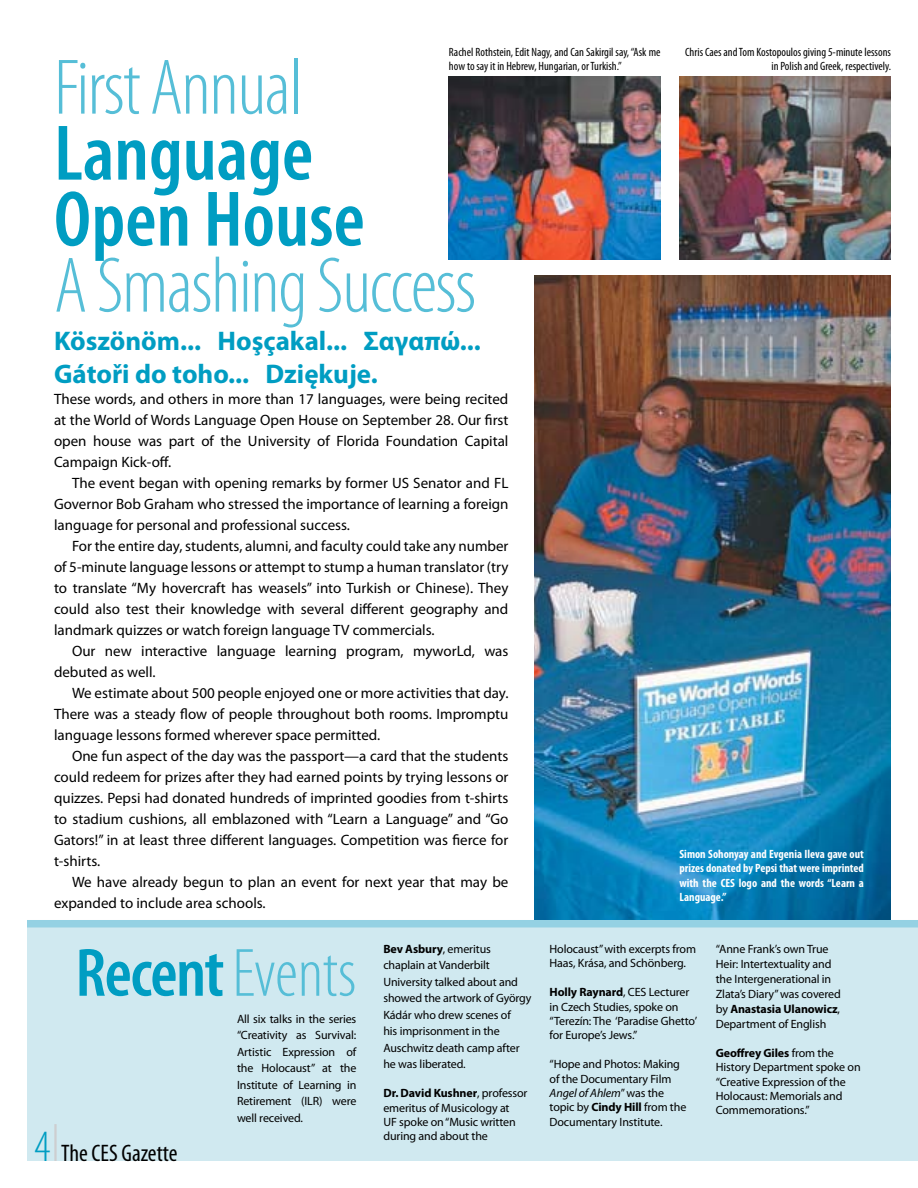
<style>
.page{position:relative;width:918px;height:1188px;background:#fff}
.page>*{position:absolute;margin:0;border:0;box-sizing:border-box;transform-origin:0 0}
.t1{font:300 condensed 79.5px "Myriad Pro";letter-spacing:-.02em;color:#56bed7}
.t2{font:600 condensed 79.5px/66px "Myriad Pro";color:#009dc2}
.t3{font:600 condensed 69px "Myriad Pro";letter-spacing:-.02em;color:#009dc2}
.t4{font:700 27px/33px "Myriad Pro";color:#009dc2}
.t5{font:condensed 24px "Myriad Pro";color:#000}
.t6{font:15px/21px "Myriad Pro";color:#000;text-align:justify}
.t7{font:12px/14.4px "Myriad Pro";letter-spacing:-.01em;color:#000}
.t8{font:condensed 12px/14.4px "Myriad Pro";color:#000;text-align:right}
.t9{font:700 condensed 12px/14.4px "Myriad Pro";color:#fff;text-align:justify}
.s1{font-weight:300;color:#56bed7}
.s2{font-weight:300;font-size:45px;color:#009dc2}
.s3{font-weight:700}
.s4{font-style:italic}
</style>
<div class="page">
<div style="left:27px;top:926px;width:891px;height:235px;background:#d0e9f0"></div>
<img style="left:535px;top:276px;width:356px;height:644px">
<div style="left:27px;top:920px;width:891px;height:7px;background:#94d1e3"></div>
<img style="left:680px;top:76px;width:211px;height:183px">
<hr style="left:54px;top:1124px;width:3px;height:37px;background:#cdced0">
<img style="left:449px;top:76px;width:211px;height:183px">
<p class="t8" style="left:449px;top:44px;width:213px;text-align:left">Rachel Rothstein, Edit Nagy, and Can Sakirgil say, “Ask me how to say it in Hebrew, Hungarian, or Turkish.”</p>
<h1 class="t1" style="left:54px;top:40px;width:250px">First Annual</h1>
<h1 class="t2" style="left:54px;top:119px;width:312px">Language<br>Open House</h1>
<h1 class="t1" style="left:54px;top:238px;width:424px">A SmashingSuccess</h1>
<h3 class="t4" style="left:54px;top:325px;width:428px">Köszönöm... Hoşçakal... Σαγαπώ...<br>Gátoři do toho... Dziękuje.</h3>
<p class="t6" style="left:54px;top:389px;width:456px">These words, and others in more than 17 languages, were being recited at the World of Words Language Open House on September 28. Our first open house was part of the University of Florida Foundation Capital Campaign Kick-off.</p>
<p class="t6" style="left:54px;top:473px;width:456px;text-indent:18px">The event began with opening remarks by former US Senator and FL Governor Bob Graham who stressed the importance of learning a foreign language for personal and professional success.</p>
<p class="t6" style="left:54px;top:536px;width:456px;text-indent:18px">For the entire day, students, alumni, and faculty could take any number of 5-minute language lessons or attempt to stump a human translator (try to translate “My hovercraft has weasels” into Turkish or Chinese). They could also test their knowledge with several different geography and landmark quizzes or watch foreign language TV commercials.</p>
<p class="t6" style="left:54px;top:641px;width:456px;text-indent:18px">Our new interactive language learning program, myworLd, was debuted as well.</p>
<p class="t6" style="left:54px;top:683px;width:456px;text-indent:18px">We estimate about 500 people enjoyed one or more activities that day.<br>There was a steady flow of people throughout both rooms. Impromptu language lessons formed wherever space permitted.</p>
<p class="t6" style="left:54px;top:746px;width:456px;text-indent:18px">One fun aspect of the day was the passport—a card that the students could redeem for prizes after they had earned points by trying lessons or quizzes. Pepsi had donated hundreds of imprinted goodies from t-shirts to stadium cushions, all emblazoned with “Learn a Language” and “Go Gators!” in at least three different languages. Competition was fierce for t-shirts.</p>
<p class="t6" style="left:54px;top:872px;width:456px;text-indent:18px">We have already begun to plan an event for next year that may be expanded to include area schools.</p>
<p class="t8" style="left:685px;top:44px;width:207px">Chris Caes and Tom Kostopoulos giving 5-minute lessons in Polish and Greek, respectively.</p>
<p class="t9" style="left:680px;top:847px;width:186px">Simon Sohonyay and Evgenia Ileva gave out prizes donated by Pepsi that were imprinted with the CES logo and the words “Learn a Language.”</p>
<h2 class="t3" style="left:75px;top:930px;width:282px">Recent <span class="s1">Events</span></h2>
<h3 class="t5" style="left:34px;top:1138px;width:145px"><span class="s2">4</span> The CES Gazette</h3>
<p class="t7" style="left:237px;top:1011px;width:121px;line-height:16.5px;text-align:justify">All six talks in the series “Creativity as Survival:<br>Artistic Expression of the Holocaust” at the Institute of Learning in Retirement (ILR) were well received.</p>
<p class="t7" style="left:383px;top:941px;width:150px;line-height:16.5px"><span class="s3">Bev Asbury</span>, emeritus chaplain at Vanderbilt<br>University talked about and showed the artwork of György<br>Kádár who drew scenes of<br>his imprisonment in the<br>Auschwitz death camp after he was liberated.</p>
<p class="t7" style="left:383px;top:1086px;width:146px"><span class="s3">Dr. David Kushner</span>, professor emeritus of Musicology at<br>UF spoke on “Music written during and about the</p>
<p class="t7" style="left:550px;top:942px;width:148px">Holocaust” with excerpts from<br>Haas, Krása, and Schönberg.</p>
<p class="t7" style="left:550px;top:985px;width:149px"><span class="s3">Holly Raynard</span>, CES Lecturer in Czech Studies, spoke on “Terezín: The ‘Paradise Ghetto’ for Europe’s Jews.”</p>
<p class="t7" style="left:550px;top:1057px;width:138px">“Hope and Photos: Making of the Documentary Film<br><span class="s4">Angel of Ahlem</span>” was the topic by <span class="s3">Cindy Hill</span> from the<br>Documentary Institute.</p>
<p class="t7" style="left:716px;top:942px;width:126px;line-height:15px">“Anne Frank’s own True<br>Heir: Intertextuality and the Intergenerational in<br>Zlata’s Diary” was covered by <span class="s3">Anastasia Ulanowicz</span>,<br>Department of English</p>
<p class="t7" style="left:716px;top:1046px;width:146px"><span class="s3">Geoffrey Giles</span> from the<br>History Department spoke on “Creative Expression of the<br>Holocaust: Memorials and<br>Commemorations.”</p>
</div>
